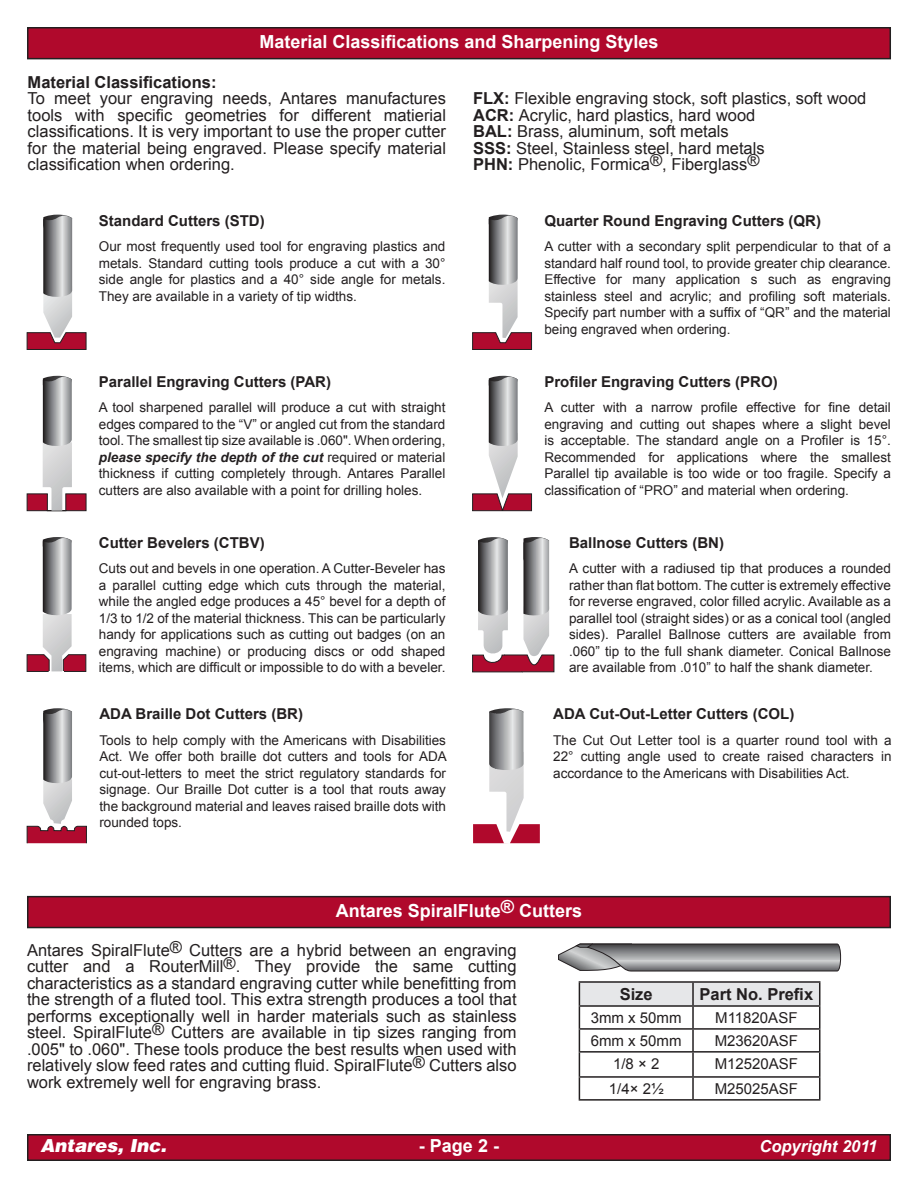
<style>
.page{position:relative;width:918px;height:1188px;background:#fff}
.page>*{position:absolute;margin:0;border:0;box-sizing:border-box;transform-origin:0 0}
.t1{font:700 18px "Arial";color:#fff}
.t2{font:italic 900 18px "Switzerland";color:#fff}
.t3{font:16.5px/16.5px "Arial";color:#231f20;text-align:justify}
.t4{font:700 16.5px "Arial";color:#231f20}
.t5{font:italic 700 16.5px "Arial";color:#fff}
.t6{font:700 15px "Arial";color:#231f20}
.t7{font:15px "Arial";color:#231f20}
.t8{font:13.5px/16.5px "Arial";color:#231f20;text-align:justify}
.s1{font-weight:700;font-style:italic}
.s2{font-weight:700}
</style>
<div class="page">
<div style="left:28px;top:1135px;width:862px;height:25px;background:#b0092c"></div>
<div style="left:27px;top:1134px;width:864px;height:27px;border:2px solid #231f20"></div>
<svg style="left:27px;top:215px;width:59px;height:135px"></svg>
<svg style="left:472px;top:215px;width:60px;height:135px"></svg>
<svg style="left:472px;top:376px;width:60px;height:135px"></svg>
<svg style="left:27px;top:376px;width:59px;height:135px"></svg>
<svg style="left:27px;top:537px;width:59px;height:135px"></svg>
<svg style="left:472px;top:537px;width:82px;height:135px"></svg>
<svg style="left:473px;top:708px;width:67px;height:135px"></svg>
<svg style="left:27px;top:708px;width:60px;height:135px"></svg>
<div style="left:28px;top:28px;width:862px;height:31px;background:#b0092c"></div>
<div style="left:27px;top:27px;width:864px;height:32px;border:2px solid #231f20"></div>
<hr style="left:579px;top:981px;width:114px;height:2px;background:#231f20">
<hr style="left:693px;top:981px;width:127px;height:2px;background:#231f20">
<svg style="left:579px;top:982px;width:241px;height:117px"></svg>
<hr style="left:579px;top:1099px;width:114px;height:2px;background:#231f20">
<hr style="left:693px;top:1099px;width:127px;height:2px;background:#231f20">
<svg style="left:558px;top:944px;width:284px;height:27px"></svg>
<div style="left:28px;top:897px;width:862px;height:31px;background:#b0092c"></div>
<div style="left:27px;top:896px;width:864px;height:32px;border:2px solid #231f20"></div>
<h1 class="t1" style="left:259px;top:29px;width:401px">Material Classifications and Sharpening Styles</h1>
<p class="t4" style="left:28px;top:71px;width:190px">Material Classifications:</p>
<p class="t3" style="left:28px;top:90px;width:420px">To meet your engraving needs, Antares manufactures tools with specific geometries for different matierial classifications. It is very important to use the proper cutter for the material being engraved. Please specify material classification when ordering.</p>
<p class="t6" style="left:99px;top:210px;width:167px">Standard Cutters (STD)</p>
<p class="t8" style="left:99px;top:238px;width:348px">Our most frequently used tool for engraving plastics and metals. Standard cutting tools produce a cut with a 30° side angle for plastics and a 40° side angle for metals.<br>They are available in a variety of tip widths.</p>
<p class="t6" style="left:99px;top:371px;width:234px">Parallel Engraving Cutters (PAR)</p>
<p class="t8" style="left:99px;top:399px;width:348px">A tool sharpened parallel will produce a cut with straight edges compared to the “V” or angled cut from the standard tool. The smallest tip size available is .060". When ordering, <span class="s1">please specify the depth of the cut</span> required or material thickness if cutting completely through. Antares Parallel cutters are also available with a point for drilling holes.</p>
<p class="t6" style="left:99px;top:533px;width:167px">Cutter Bevelers (CTBV)</p>
<p class="t8" style="left:99px;top:561px;width:348px">Cuts out and bevels in one operation. A Cutter-Beveler has a parallel cutting edge which cuts through the material, while the angled edge produces a 45° bevel for a depth of 1/3 to 1/2 of the material thickness. This can be particularly handy for applications such as cutting out badges (on an engraving machine) or producing discs or odd shaped items, which are difficult or impossible to do with a beveler.</p>
<p class="t6" style="left:99px;top:704px;width:205px">ADA Braille Dot Cutters (BR)</p>
<p class="t8" style="left:99px;top:732px;width:349px">Tools to help comply with the Americans with Disabilities Act. We offer both braille dot cutters and tools for ADA cut-out-letters to meet the strict regulatory standards for signage. Our Braille Dot cutter is a tool that routs away the background material and leaves raised braille dots with rounded tops.</p>
<p class="t3" style="left:473px;top:90px;width:395px;text-align:left"><span class="s2">FLX:</span> Flexible engraving stock, soft plastics, soft wood <span class="s2">ACR:</span> Acrylic, hard plastics, hard wood<br><span class="s2">BAL:</span> Brass, aluminum, soft metals<br><span class="s2">SSS:</span> Steel, Stainless steel, hard metals<br><span class="s2">PHN:</span> Phenolic, Formica®, Fiberglass®</p>
<p class="t6" style="left:544px;top:210px;width:278px">Quarter Round Engraving Cutters (QR)</p>
<p class="t8" style="left:544px;top:238px;width:348px">A cutter with a secondary split perpendicular to that of a standard half round tool, to provide greater chip clearance.<br>Effective for many application s such as engraving stainless steel and acrylic; and profiling soft materials.<br>Specify part number with a suffix of “QR” and the material being engraved when ordering.</p>
<p class="t6" style="left:544px;top:371px;width:235px">Profiler Engraving Cutters (PRO)</p>
<p class="t8" style="left:544px;top:399px;width:348px">A cutter with a narrow profile effective for fine detail engraving and cutting out shapes where a slight bevel is acceptable. The standard angle on a Profiler is 15°.<br>Recommended for applications where the smallest Parallel tip available is too wide or too fragile. Specify a classification of “PRO” and material when ordering.</p>
<p class="t6" style="left:569px;top:533px;width:157px">Ballnose Cutters (BN)</p>
<p class="t8" style="left:569px;top:561px;width:323px">A cutter with a radiused tip that produces a rounded rather than flat bottom. The cutter is extremely effective for reverse engraved, color filled acrylic. Available as a parallel tool (straight sides) or as a conical tool (angled sides). Parallel Ballnose cutters are available from .060” tip to the full shank diameter. Conical Ballnose are available from .010” to half the shank diameter.</p>
<p class="t6" style="left:553px;top:704px;width:243px">ADA Cut-Out-Letter Cutters (COL)</p>
<p class="t8" style="left:553px;top:732px;width:340px">The Cut Out Letter tool is a quarter round tool with a 22° cutting angle used to create raised characters in accordance to the Americans with Disabilities Act.</p>
<h1 class="t1" style="left:336px;top:898px;width:248px">Antares SpiralFlute® Cutters</h1>
<p class="t3" style="left:27px;top:942px;width:491px">Antares SpiralFlute® Cutters are a hybrid between an engraving cutter and a RouterMill®. They provide the same cutting characteristics as a standard engraving cutter while benefitting from the strength of a fluted tool. This extra strength produces a tool that performs exceptionally well in harder materials such as stainless steel. SpiralFlute® Cutters are available in tip sizes ranging from .005" to .060". These tools produce the best results when used with relatively slow feed rates and cutting fluid. SpiralFlute® Cutters also work extremely well for engraving brass.</p>
<p class="t4" style="left:620px;top:983px;width:35px">Size</p>
<p class="t4" style="left:700px;top:983px;width:115px">Part No. Prefix</p>
<p class="t7" style="left:591px;top:1008px;width:92px">3mm x 50mm</p>
<p class="t7" style="left:715px;top:1008px;width:84px">M11820ASF</p>
<p class="t7" style="left:591px;top:1031px;width:92px">6mm x 50mm</p>
<p class="t7" style="left:715px;top:1031px;width:85px">M23620ASF</p>
<p class="t7" style="left:613px;top:1054px;width:48px">1/8 × 2</p>
<p class="t7" style="left:715px;top:1054px;width:85px">M12520ASF</p>
<p class="t7" style="left:609px;top:1079px;width:56px">1/4× 2½</p>
<p class="t7" style="left:715px;top:1079px;width:85px">M25025ASF</p>
<h1 class="t2" style="left:40px;top:1134px;width:127px">Antares, Inc.</h1>
<h1 class="t1" style="left:419px;top:1134px;width:82px">- Page 2 -</h1>
<p class="t5" style="left:760px;top:1135px;width:119px">Copyright 2011</p>
</div>
